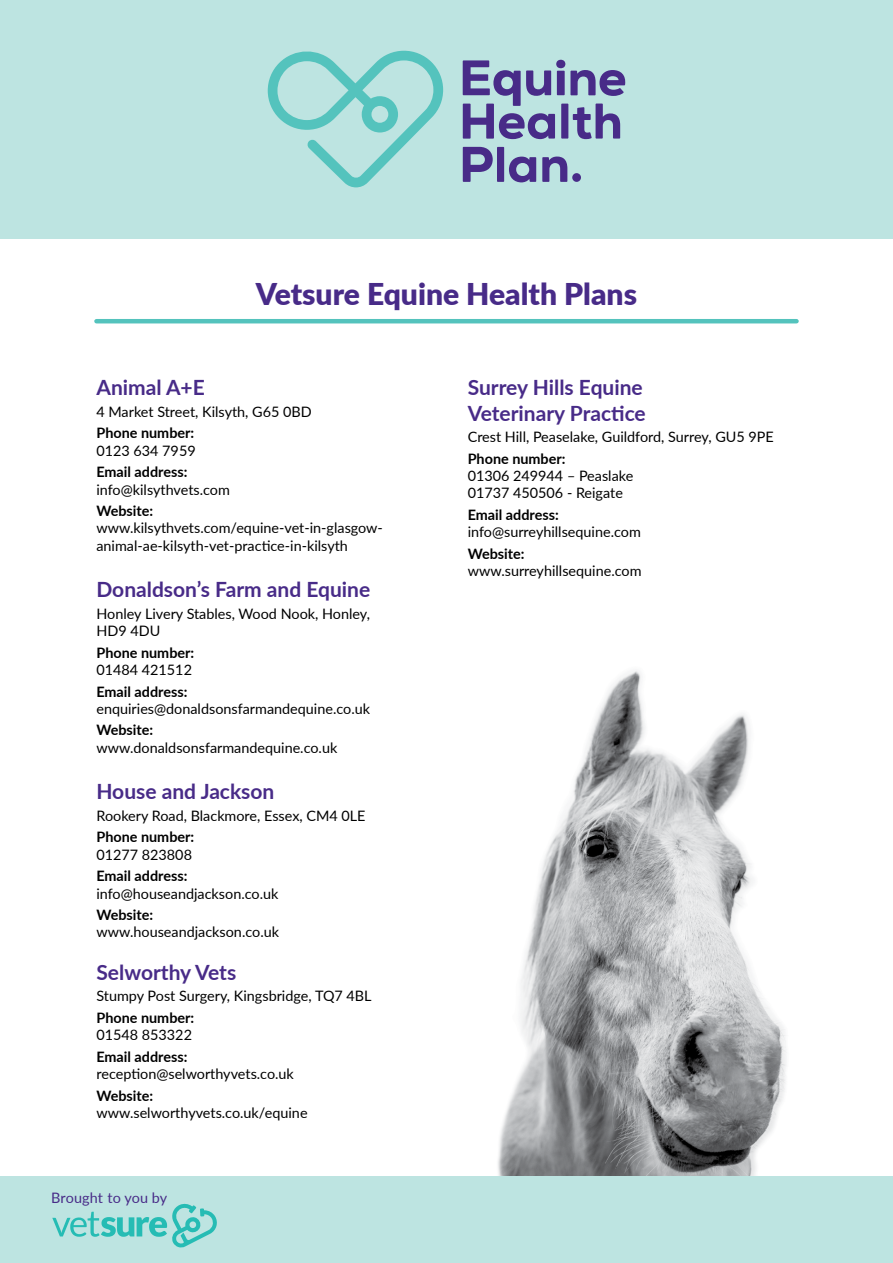
<style>
.page{position:relative;width:893px;height:1263px;background:#fff}
.page>*{position:absolute;margin:0;border:0;box-sizing:border-box;transform-origin:0 0}
.t1{font:900 30px "Lato";color:#482b88}
.t2{font:700 21px/25.2px "Lato";color:#482b88}
.t3{font:14.4px/17.2px "Lato";color:#000}
.t4{font:700 14.4px "Lato";color:#000}
.t5{font:14.4px "Lato";letter-spacing:.005em;color:#482b88}
</style>
<div class="page">
<div style="left:0;top:0;width:893px;height:238px;background:#bde4e1"></div>
<img style="left:498px;top:670px;width:289px;height:506px">
<svg style="left:463px;top:147px;width:30px;height:35px"></svg>
<div style="left:497px;top:147px;width:7px;height:35px;background:#482b88"></div>
<svg style="left:509px;top:156px;width:27px;height:26px"></svg>
<svg style="left:542px;top:156px;width:25px;height:26px"></svg>
<div style="left:572px;top:173px;width:9px;height:9px;background:#482b88;border-radius:50%"></div>
<svg style="left:463px;top:60px;width:163px;height:79px"></svg>
<svg style="left:268px;top:50px;width:175px;height:137px"></svg>
<hr style="left:96px;top:319px;width:700px;height:4px;background:#54c3bd">
<div style="left:0;top:1176px;width:893px;height:87px;background:#bde4e1"></div>
<svg style="left:52px;top:1203px;width:165px;height:45px"></svg>
<h1 class="t1" style="left:256px;top:271px;width:383px">Vetsure Equine Health Plans</h1>
<h2 class="t2" style="left:96px;top:374px;width:110px">Animal A+E</h2>
<p class="t3" style="left:96px;top:402px;width:217px">4 Market Street, Kilsyth, G65 0BD</p>
<p class="t4" style="left:96px;top:423px;width:99px">Phone number:</p>
<p class="t3" style="left:96px;top:441px;width:101px">0123 634 7959</p>
<p class="t4" style="left:96px;top:461px;width:93px">Email address:</p>
<p class="t3" style="left:96px;top:480px;width:135px">info@kilsythvets.com</p>
<p class="t4" style="left:96px;top:500px;width:58px">Website:</p>
<p class="t3" style="left:96px;top:519px;width:288px">www.kilsythvets.com/equine-vet-in-glasgow&shy;animal-ae-kilsyth-vet-practice-in-kilsyth</p>
<h2 class="t2" style="left:96px;top:576px;width:275px">Donaldson’s Farm and Equine</h2>
<p class="t3" style="left:96px;top:604px;width:275px">Honley Livery Stables, Wood Nook, Honley,<br>HD9 4DU</p>
<p class="t4" style="left:96px;top:642px;width:99px">Phone number:</p>
<p class="t3" style="left:96px;top:660px;width:97px">01484 421512</p>
<p class="t4" style="left:96px;top:681px;width:93px">Email address:</p>
<p class="t3" style="left:96px;top:699px;width:275px">enquiries@donaldsonsfarmandequine.co.uk</p>
<p class="t4" style="left:96px;top:719px;width:58px">Website:</p>
<p class="t3" style="left:96px;top:738px;width:242px">www.donaldsonsfarmandequine.co.uk</p>
<h2 class="t2" style="left:96px;top:778px;width:179px">House and Jackson</h2>
<p class="t3" style="left:96px;top:806px;width:271px">Rookery Road, Blackmore, Essex, CM4 0LE</p>
<p class="t4" style="left:96px;top:827px;width:99px">Phone number:</p>
<p class="t3" style="left:96px;top:845px;width:97px">01277 823808</p>
<p class="t4" style="left:96px;top:865px;width:93px">Email address:</p>
<p class="t3" style="left:96px;top:884px;width:183px">info@houseandjackson.co.uk</p>
<p class="t4" style="left:96px;top:904px;width:58px">Website:</p>
<p class="t3" style="left:96px;top:923px;width:184px">www.houseandjackson.co.uk</p>
<h2 class="t2" style="left:96px;top:959px;width:141px">Selworthy Vets</h2>
<p class="t3" style="left:96px;top:987px;width:277px">Stumpy Post Surgery, Kingsbridge, TQ7 4BL</p>
<p class="t4" style="left:96px;top:1007px;width:99px">Phone number:</p>
<p class="t3" style="left:96px;top:1026px;width:97px">01548 853322</p>
<p class="t4" style="left:96px;top:1046px;width:93px">Email address:</p>
<p class="t3" style="left:96px;top:1064px;width:199px">reception@selworthyvets.co.uk</p>
<p class="t4" style="left:96px;top:1085px;width:58px">Website:</p>
<p class="t3" style="left:96px;top:1103px;width:213px">www.selworthyvets.co.uk/equine</p>
<p class="t5" style="left:51px;top:1187px;width:118px">Brought to you by</p>
<h2 class="t2" style="left:468px;top:374px;width:180px">Surrey Hills Equine<br>Veterinary Practice</h2>
<p class="t3" style="left:468px;top:428px;width:308px">Crest Hill, Peaselake, Guildford, Surrey, GU5 9PE</p>
<p class="t4" style="left:468px;top:448px;width:99px">Phone number:</p>
<p class="t3" style="left:468px;top:466px;width:167px">01306 249944 – Peaslake<br>01737 450506 - Reigate</p>
<p class="t4" style="left:468px;top:504px;width:93px">Email address:</p>
<p class="t3" style="left:468px;top:522px;width:175px">info@surreyhillsequine.com</p>
<p class="t4" style="left:468px;top:543px;width:58px">Website:</p>
<p class="t3" style="left:468px;top:561px;width:175px">www.surreyhillsequine.com</p>
</div>
